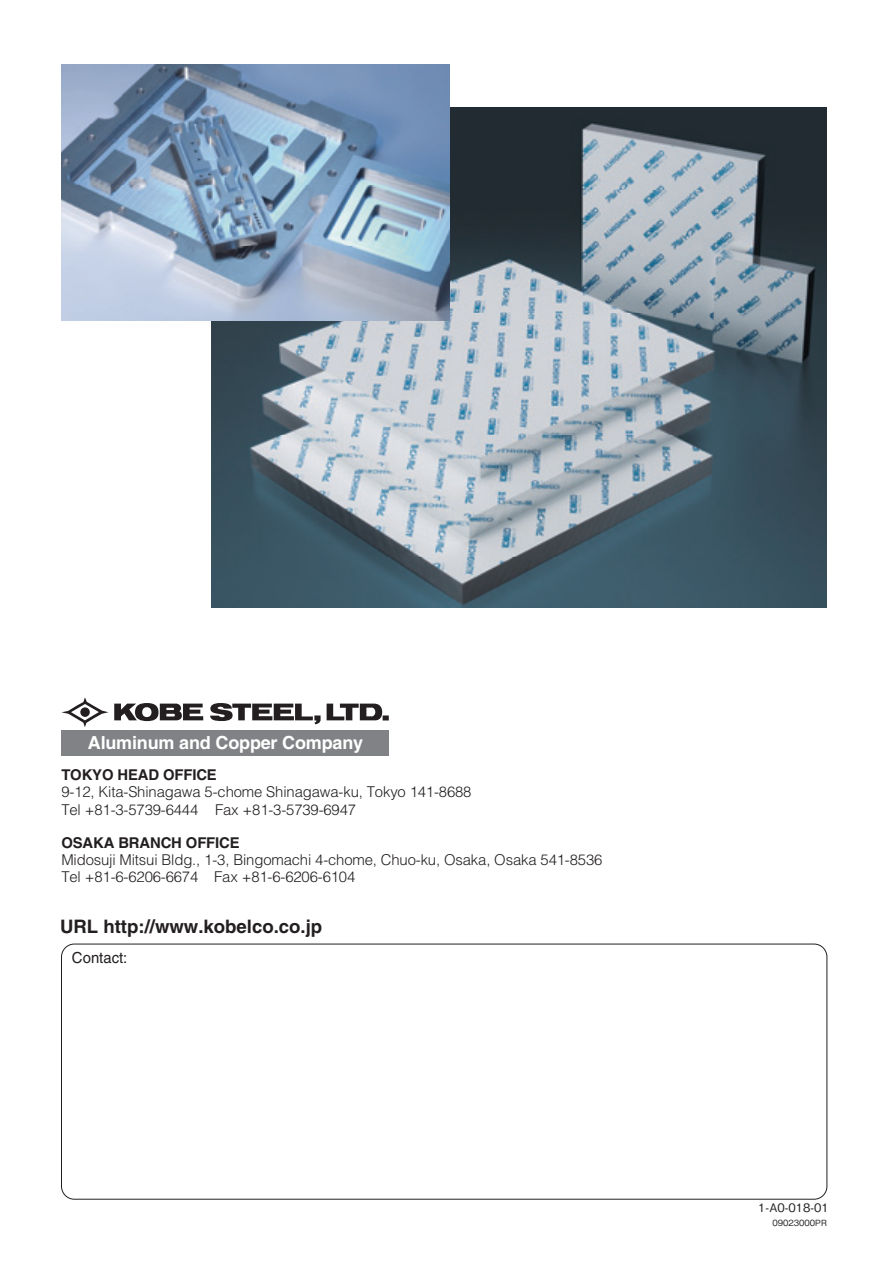
<style>
.page{position:relative;width:893px;height:1263px;background:#fff}
.page>*{position:absolute;margin:0;border:0;box-sizing:border-box;transform-origin:0 0}
.t1{font:700 18.6px "Helvetica LT Std";color:#231f20}
.t2{font:700 18px "Helvetica";letter-spacing:-.01em;color:#fff}
.t3{font:15.15px "Helvetica";color:#231f20}
.t4{font:300 14.85px/17.1px "Helvetica";letter-spacing:-.01em;color:#231f20}
.t5{font:700 14.85px "Helvetica";letter-spacing:-.01em;color:#231f20}
.t6{font:11.7px "Gothic BBB Pro Medium 90 pv RKSJ H";color:#231f20}
.t7{font:8.55px "Gothic BBB Pro Medium 90 pv RKSJ H";color:#231f20}
</style>
<div class="page">
<img style="left:211px;top:108px;width:615px;height:500px">
<img style="left:62px;top:64px;width:388px;height:257px">
<div style="left:61px;top:944px;width:766px;height:255px;border:1px solid #231f20;border-radius:13px"></div>
<div style="left:61px;top:730px;width:328px;height:26px;background:#808285"></div>
<svg style="left:61px;top:697px;width:328px;height:30px"></svg>
<p class="t2" style="left:88px;top:736px;width:277px">Aluminum and Copper Company</p>
<p class="t5" style="left:61px;top:770px;width:157px">TOKYO HEAD OFFICE</p>
<p class="t4" style="left:61px;top:785px;width:412px">9-12, Kita-Shinagawa 5-chome Shinagawa-ku, Tokyo 141-8688<br>Tel +81-3-5739-6444 Fax +81-3-5739-6947</p>
<p class="t5" style="left:61px;top:838px;width:180px">OSAKA BRANCH OFFICE</p>
<p class="t4" style="left:61px;top:853px;width:543px">Midosuji Mitsui Bldg., 1-3, Bingomachi 4-chome, Chuo-ku, Osaka, Osaka 541-8536<br>Tel +81-6-6206-6674 Fax +81-6-6206-6104</p>
<p class="t1" style="left:60px;top:919px;width:264px">URL http://www.kobelco.co.jp</p>
<p class="t3" style="left:72px;top:952px;width:57px">Contact:</p>
<p class="t6" style="left:758px;top:1203px;width:72px">1-A0-018-01</p>
<p class="t7" style="left:772px;top:1219px;width:56px">09023000PR</p>
</div>
